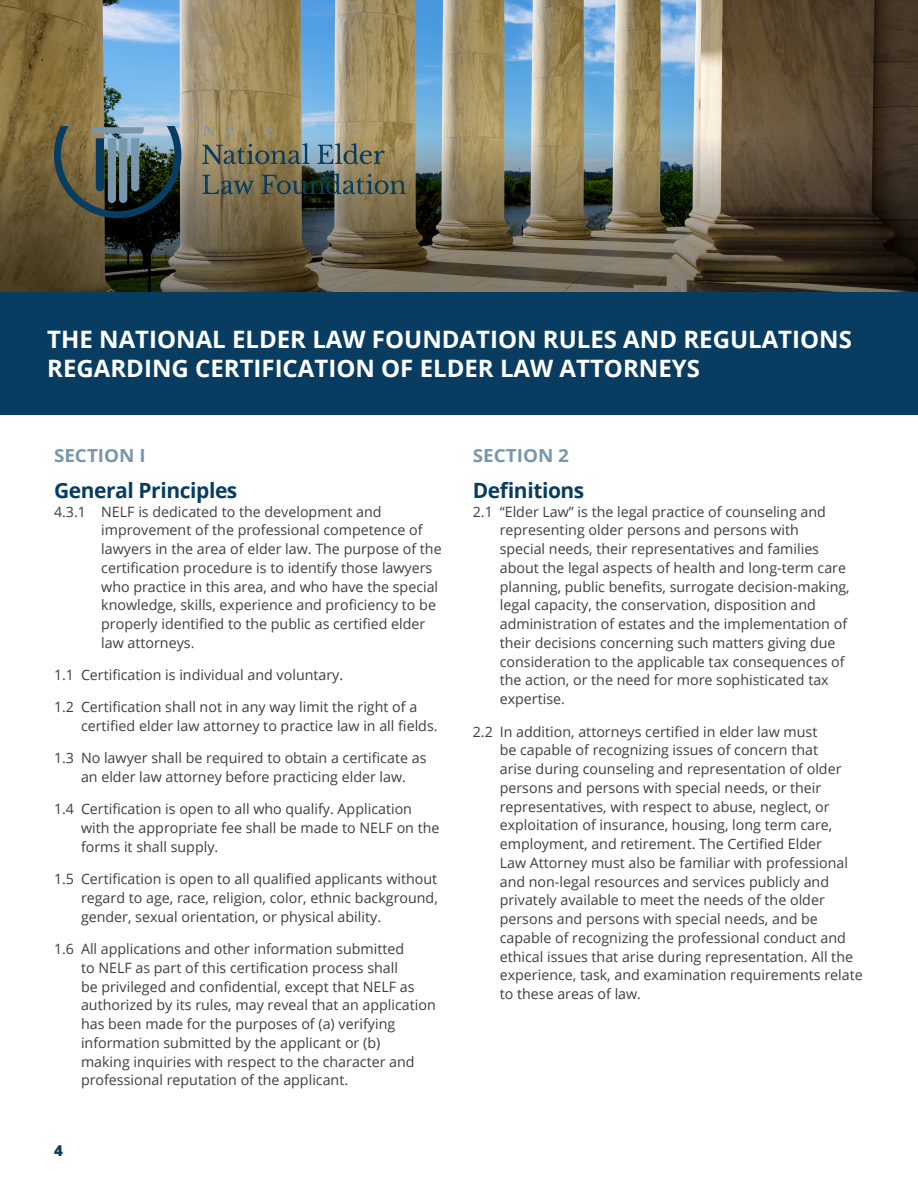
<style>
.page{position:relative;width:918px;height:1188px;background:#fff}
.page>*{position:absolute;margin:0;border:0;box-sizing:border-box;transform-origin:0 0}
.t1{font:700 24px/28.8px "Open Sans";color:#fff}
.t2{font:700 21px "Open Sans";letter-spacing:-.02em;color:#083d61}
.t3{font:700 18px "Open Sans";color:#7997ab;scale:1.05 1}
.t4{font:800 15px "Open Sans";color:#083d61}
.t5{font:14.25px/18.8px "Open Sans";color:#3e3e3f}
</style>
<div class="page">
<img style="left:0;top:0;width:918px;height:136px">
<svg style="left:0;top:136px;width:918px;height:157px;background:#5f5743"></svg>
<svg style="left:203px;top:127px;width:13px;height:9px"></svg>
<svg style="left:225px;top:127px;width:11px;height:9px"></svg>
<svg style="left:245px;top:127px;width:11px;height:9px"></svg>
<svg style="left:265px;top:127px;width:10px;height:9px"></svg>
<svg style="left:202px;top:143px;width:107px;height:21px;background:#727460"></svg>
<svg style="left:317px;top:143px;width:68px;height:21px"></svg>
<svg style="left:202px;top:175px;width:52px;height:19px"></svg>
<svg style="left:262px;top:173px;width:144px;height:21px;background:#535a4a"></svg>
<img style="left:54px;top:127px;width:127px;height:91px">
<div style="left:0;top:293px;width:918px;height:122px;background:#083d61"></div>
<h1 class="t1" style="left:47px;top:325px;width:806px">THE NATIONAL ELDER LAW FOUNDATION RULES AND REGULATIONS<br>REGARDING CERTIFICATION OF ELDER LAW ATTORNEYS</h1>
<p class="t3" style="left:54px;top:443px;width:89px">SECTION I</p>
<h2 class="t2" style="left:54px;top:476px;width:185px">General Principles</h2>
<p class="t5" style="left:101px;top:502px;width:342px;text-indent:-47px">4.3.1 NELF is dedicated to the development and improvement of the professional competence of lawyers in the area of elder law. The purpose of the certification procedure is to identify those lawyers who practice in this area, and who have the special knowledge, skills, experience and proficiency to be properly identified to the public as certified elder law attorneys.</p>
<p class="t5" style="left:54px;top:665px;width:291px">1.1 Certification is individual and voluntary.</p>
<p class="t5" style="left:81px;top:698px;width:358px;text-indent:-27px">1.2 Certification shall not in any way limit the right of a certified elder law attorney to practice law in all fields.</p>
<p class="t5" style="left:54px;top:749px;width:374px;text-align:center">1.3 No lawyer shall be required to obtain a certificate as an elder law attorney before practicing elder law.</p>
<p class="t5" style="left:81px;top:800px;width:360px;text-indent:-27px">1.4 Certification is open to all who qualify. Application with the appropriate fee shall be made to NELF on the forms it shall supply.</p>
<p class="t5" style="left:81px;top:869px;width:358px;text-align:justify;text-indent:-27px">1.5 Certification is open to all qualified applicants without regard to age, race, religion, color, ethnic background, gender, sexual orientation, or physical ability.</p>
<p class="t5" style="left:81px;top:939px;width:356px;text-indent:-27px">1.6 All applications and other information submitted<br>to NELF as part of this certification process shall<br>be privileged and confidential, except that NELF as authorized by its rules, may reveal that an application has been made for the purposes of (a) verifying information submitted by the applicant or (b)<br>making inquiries with respect to the character and professional reputation of the applicant.</p>
<p class="t4" style="left:54px;top:1139px;width:10px">4</p>
<p class="t3" style="left:473px;top:443px;width:93px">SECTION 2</p>
<h2 class="t2" style="left:473px;top:476px;width:113px">Definitions</h2>
<p class="t5" style="left:500px;top:502px;width:351px;text-indent:-27px">2.1 “Elder Law” is the legal practice of counseling and representing older persons and persons with<br>special needs, their representatives and families about the legal aspects of health and long-term care planning, public benefits, surrogate decision-making, legal capacity, the conservation, disposition and administration of estates and the implementation of their decisions concerning such matters giving due consideration to the applicable tax consequences of the action, or the need for more sophisticated tax expertise.</p>
<p class="t5" style="left:500px;top:722px;width:365px;text-indent:-27px">2.2 In addition, attorneys certified in elder law must<br>be capable of recognizing issues of concern that<br>arise during counseling and representation of older persons and persons with special needs, or their representatives, with respect to abuse, neglect, or exploitation of insurance, housing, long term care, employment, and retirement. The Certified Elder<br>Law Attorney must also be familiar with professional and non-legal resources and services publicly and privately available to meet the needs of the older persons and persons with special needs, and be capable of recognizing the professional conduct and ethical issues that arise during representation. All the experience, task, and examination requirements relate to these areas of law.</p>
</div>
